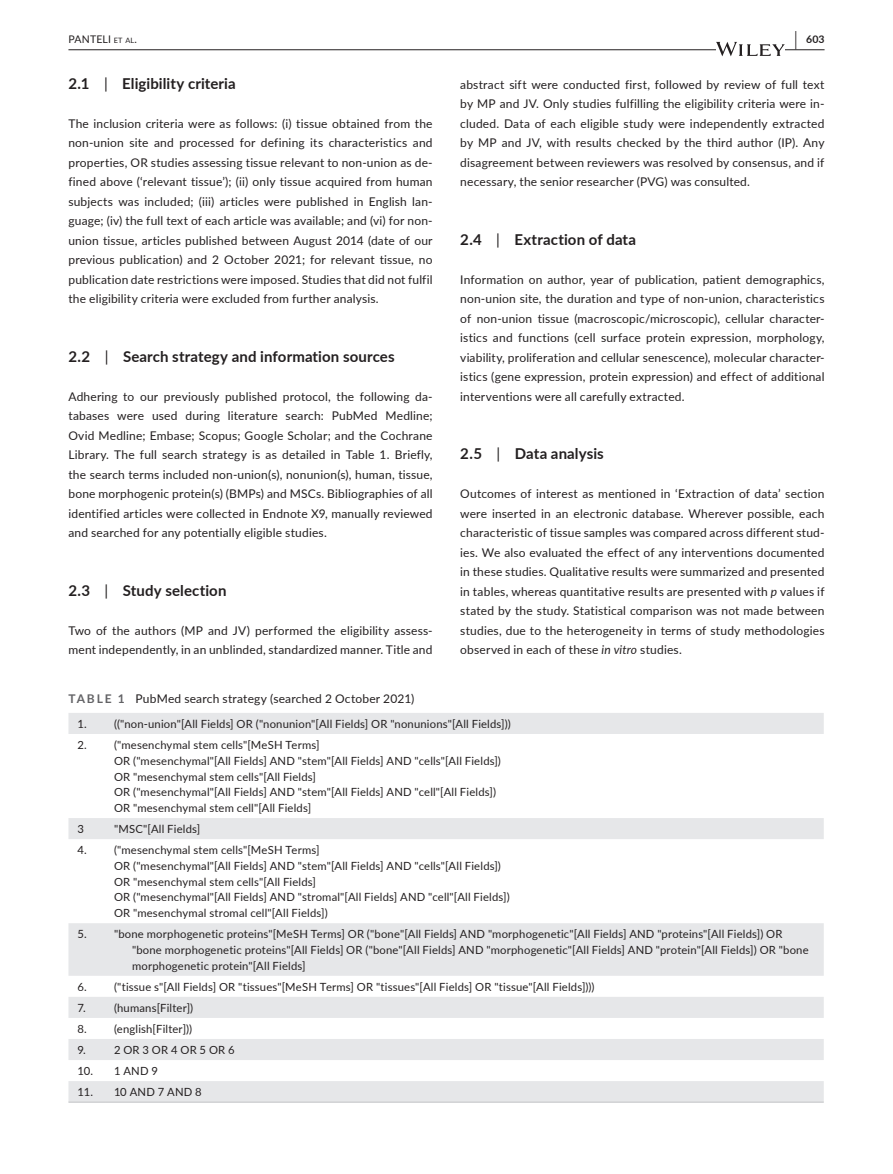
<style>
.page{position:relative;width:893px;height:1174px;background:#fff}
.page>*{position:absolute;margin:0;border:0;box-sizing:border-box;transform-origin:0 0}
.t1{font:700 15px "Lato";letter-spacing:.005em;color:#231f20}
.t2{font:12px/19.5px "Lato";letter-spacing:.015em;color:#231f20;text-align:justify}
.t3{font:11.25px/15.8px "Lato";letter-spacing:.02em;color:#231f20}
.t4{font:10.5px "Lato";letter-spacing:.02em;color:#231f20}
.t5{font:700 10.5px "Lato";color:#231f20}
.s1{font-size:7.35px}
.s2{font-size:19.5px}
.s3{font-weight:400}
.s4{font-style:italic}
.s5{font-weight:700;color:#636366}
</style>
<div class="page">
<hr style="left:68px;top:49px;width:756px;height:1px;background:#231f20">
<svg style="left:716px;top:42px;width:69px;height:14px"></svg>
<svg style="left:68px;top:713px;width:756px;height:388px"></svg>
<hr style="left:68px;top:1101px;width:37px;height:1px;background:#d1d2d4">
<hr style="left:105px;top:1101px;width:719px;height:1px;background:#d1d2d4">
<p class="t4" style="left:68px;top:31px;width:70px">PANTELI <span class="s1">et al</span>.</p>
<p class="t5" style="left:795px;top:31px;width:31px"><span class="s2">|</span> 603</p>
<p class="t1" style="left:68px;top:72px;width:169px">2.1 <span class="s3">|</span> Eligibility criteria</p>
<p class="t2" style="left:68px;top:113px;width:366px">The inclusion criteria were as follows: (i) tissue obtained from the non-union site and processed for defining its characteristics and properties, OR studies assessing tissue relevant to non-union as de&shy;fined above (‘relevant tissue’); (ii) only tissue acquired from human subjects was included; (iii) articles were published in English lan&shy;guage; (iv) the full text of each article was available; and (vi) for non&shy;union tissue, articles published between August 2014 (date of our previous publication) and 2 October 2021; for relevant tissue, no publication date restrictions were imposed. Studies that did not fulfil the eligibility criteria were excluded from further analysis.</p>
<p class="t2" style="left:460px;top:74px;width:366px">abstract sift were conducted first, followed by review of full text by MP and JV. Only studies fulfilling the eligibility criteria were in&shy;cluded. Data of each eligible study were independently extracted by MP and JV, with results checked by the third author (IP). Any disagreement between reviewers was resolved by consensus, and if necessary, the senior researcher (PVG) was consulted.</p>
<p class="t1" style="left:460px;top:228px;width:177px">2.4 <span class="s3">|</span> Extraction of data</p>
<p class="t2" style="left:460px;top:269px;width:366px">Information on author, year of publication, patient demographics, non-union site, the duration and type of non-union, characteristics of non-union tissue (macroscopic/microscopic), cellular character&shy;istics and functions (cell surface protein expression, morphology, viability, proliferation and cellular senescence), molecular character&shy;istics (gene expression, protein expression) and effect of additional interventions were all carefully extracted.</p>
<p class="t1" style="left:68px;top:345px;width:328px">2.2 <span class="s3">|</span> Search strategy and information sources</p>
<p class="t2" style="left:68px;top:386px;width:366px">Adhering to our previously published protocol, the following da&shy;tabases were used during literature search: PubMed Medline; Ovid Medline; Embase; Scopus; Google Scholar; and the Cochrane Library. The full search strategy is as detailed in Table 1. Briefly, the search terms included non-union(s), nonunion(s), human, tissue, bone morphogenic protein(s) (BMPs) and MSCs. Bibliographies of all identified articles were collected in Endnote X9, manually reviewed and searched for any potentially eligible studies.</p>
<p class="t1" style="left:460px;top:443px;width:145px">2.5 <span class="s3">|</span> Data analysis</p>
<p class="t2" style="left:460px;top:483px;width:366px">Outcomes of interest as mentioned in ‘Extraction of data’ section were inserted in an electronic database. Wherever possible, each characteristic of tissue samples was compared across different stud&shy;ies. We also evaluated the effect of any interventions documented in these studies. Qualitative results were summarized and presented in tables, whereas quantitative results are presented with <span class="s4">p</span> values if stated by the study. Statistical comparison was not made between studies, due to the heterogeneity in terms of study methodologies observed in each of these <span class="s4">in vitro</span> studies.</p>
<p class="t1" style="left:68px;top:579px;width:160px">2.3 <span class="s3">|</span> Study selection</p>
<p class="t2" style="left:68px;top:620px;width:366px">Two of the authors (MP and JV) performed the eligibility assess&shy;ment independently, in an unblinded, standardized manner. Title and</p>
<p class="t2" style="left:68px;top:688px;width:347px"><span class="s5">TABLE 1</span> PubMed search strategy (searched 2 October 2021)</p>
<p class="t3" style="left:77px;top:715px;width:11px">1.</p>
<p class="t3" style="left:114px;top:715px;width:398px">(("non-union"[All Fields] OR ("nonunion"[All Fields] OR "nonunions"[All Fields]))</p>
<p class="t3" style="left:77px;top:736px;width:11px">2.</p>
<p class="t3" style="left:114px;top:736px;width:388px">("mesenchymal stem cells"[MeSH Terms]<br>OR ("mesenchymal"[All Fields] AND "stem"[All Fields] AND "cells"[All Fields])<br>OR "mesenchymal stem cells"[All Fields]<br>OR ("mesenchymal"[All Fields] AND "stem"[All Fields] AND "cell"[All Fields])<br>OR "mesenchymal stem cell"[All Fields]</p>
<p class="t3" style="left:77px;top:820px;width:8px">3</p>
<p class="t3" style="left:114px;top:820px;width:88px">"MSC"[All Fields]</p>
<p class="t3" style="left:77px;top:841px;width:11px">4.</p>
<p class="t3" style="left:114px;top:841px;width:397px">("mesenchymal stem cells"[MeSH Terms]<br>OR ("mesenchymal"[All Fields] AND "stem"[All Fields] AND "cells"[All Fields])<br>OR "mesenchymal stem cells"[All Fields]<br>OR ("mesenchymal"[All Fields] AND "stromal"[All Fields] AND "cell"[All Fields])<br>OR "mesenchymal stromal cell"[All Fields])</p>
<p class="t3" style="left:77px;top:925px;width:11px">5.</p>
<p class="t3" style="left:132px;top:925px;width:678px;text-indent:-18px">"bone morphogenetic proteins"[MeSH Terms] OR ("bone"[All Fields] AND "morphogenetic"[All Fields] AND "proteins"[All Fields]) OR "bone morphogenetic proteins"[All Fields] OR ("bone"[All Fields] AND "morphogenetic"[All Fields] AND "protein"[All Fields]) OR "bone morphogenetic protein"[All Fields]</p>
<p class="t3" style="left:77px;top:978px;width:11px">6.</p>
<p class="t3" style="left:114px;top:978px;width:482px">("tissue s"[All Fields] OR "tissues"[MeSH Terms] OR "tissues"[All Fields] OR "tissue"[All Fields])))</p>
<p class="t3" style="left:77px;top:999px;width:10px">7.</p>
<p class="t3" style="left:114px;top:999px;width:81px">(humans[Filter])</p>
<p class="t3" style="left:77px;top:1020px;width:11px">8.</p>
<p class="t3" style="left:114px;top:1020px;width:80px">(english[Filter]))</p>
<p class="t3" style="left:77px;top:1041px;width:10px">9.</p>
<p class="t3" style="left:114px;top:1041px;width:122px">2 OR 3 OR 4 OR 5 OR 6</p>
<p class="t3" style="left:77px;top:1062px;width:82px">10. 1 AND 9</p>
<p class="t3" style="left:77px;top:1083px;width:126px">11. 10 AND 7 AND 8</p>
</div>
